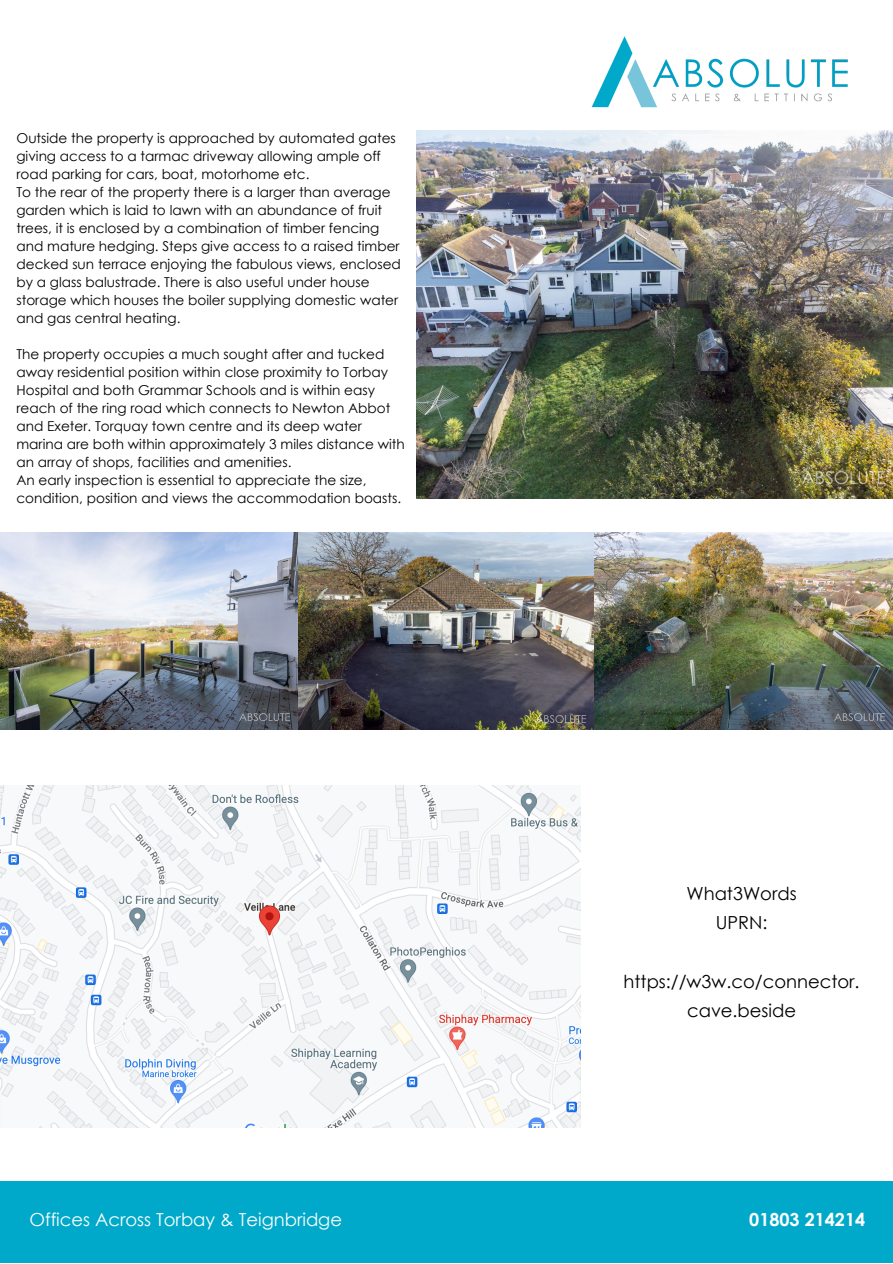
<style>
.page{position:relative;width:893px;height:1264px;background:#fff}
.page>*{position:absolute;margin:0;border:0;box-sizing:border-box;transform-origin:0 0}
.t1{font:18px/29.2px "Century Gothic";color:#000;text-align:center}
.t2{font:18px "Century Gothic";color:#fff}
.t3{font:700 18px "Century Gothic";color:#fff}
.t4{font:13.65px/18px "Century Gothic";color:#000}
</style>
<div class="page">
<div style="left:0;top:1181px;width:892px;height:81px;background:#00a9ca"></div>
<img style="left:417px;top:131px;width:475px;height:367px">
<img style="left:591px;top:36px;width:257px;height:72px">
<img style="left:0;top:533px;width:892px;height:196px">
<img style="left:0;top:785px;width:580px;height:342px">
<p class="t4" style="left:16px;top:128px;width:386px">Outside the property is approached by automated gates giving access to a tarmac driveway allowing ample off road parking for cars, boat, motorhome etc.<br>To the rear of the property there is a larger than average garden which is laid to lawn with an abundance of fruit trees, it is enclosed by a combination of timber fencing and mature hedging. Steps give access to a raised timber decked sun terrace enjoying the fabulous views, enclosed by a glass balustrade. There is also useful under house storage which houses the boiler supplying domestic water and gas central heating.</p>
<p class="t4" style="left:16px;top:344px;width:390px">The property occupies a much sought after and tucked away residential position within close proximity to Torbay Hospital and both Grammar Schools and is within easy reach of the ring road which connects to Newton Abbot and Exeter. Torquay town centre and its deep water marina are both within approximately 3 miles distance with an array of shops, facilities and amenities.<br>An early inspection is essential to appreciate the size, condition, position and views the accommodation boasts.</p>
<h1 class="t1" style="left:686px;top:878px;width:112px">What3Words<br>UPRN:</h1>
<h1 class="t1" style="left:623px;top:966px;width:237px">https://w3w.co/connector. cave.beside</h1>
<h1 class="t2" style="left:29px;top:1208px;width:314px">Offices Across Torbay &amp; Teignbridge</h1>
<h1 class="t3" style="left:749px;top:1208px;width:117px">01803 214214</h1>
</div>
